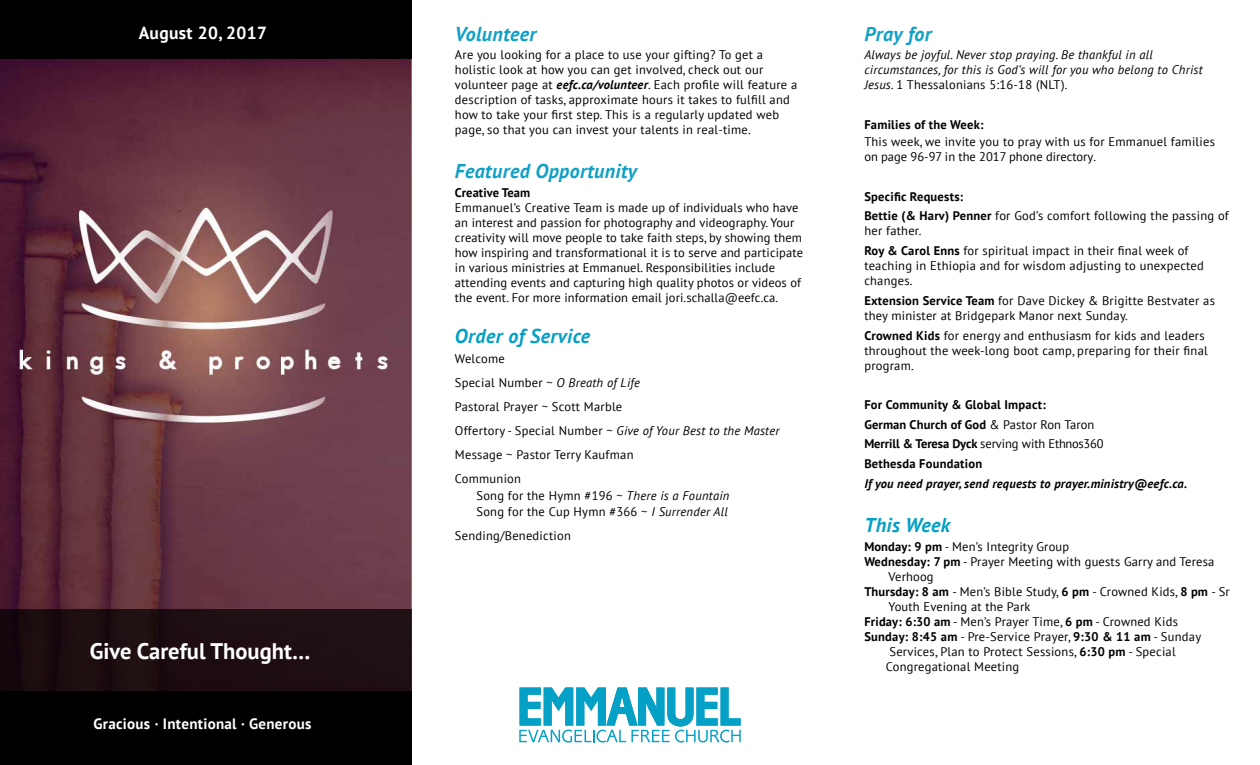
<style>
.page{position:relative;width:1260px;height:765px;background:#fff}
.page>*{position:absolute;margin:0;border:0;box-sizing:border-box;transform-origin:0 0}
.t1{font:700 22.5px "PT Sans";color:#fff}
.t2{font:italic 700 20px "PT Sans";letter-spacing:.02em;color:#10a0c6}
.t3{font:italic 700 20px "PT Sans";letter-spacing:.02em;color:#04a0c5}
.t4{font:700 17.5px "PT Sans";letter-spacing:.02em;color:#fff}
.t5{font:700 15px "PT Sans";letter-spacing:.02em;color:#fff}
.t6{font:12.5px/15px "PT Sans";letter-spacing:.02em;color:#000}
.t7{font:700 12.5px/19.8px "PT Sans";letter-spacing:.02em;color:#000}
.t8{font:italic 12.5px/15px "PT Sans";letter-spacing:.02em;color:#000}
.t9{font:italic 700 12.5px "PT Sans";letter-spacing:.02em;color:#000}
.s1{font-weight:700;font-style:italic}
.s2{font-style:italic}
.s3{font-style:normal}
.s4{font-weight:400}
.s5{font-weight:700}
</style>
<div class="page">
<img style="left:0;top:59px;width:412px;height:550px">
<div style="left:0;top:691px;width:412px;height:74px;background:#000"></div>
<div style="left:0;top:0;width:412px;height:59px;background:#000"></div>
<svg style="left:519px;top:687px;width:222px;height:56px"></svg>
<div style="left:0;top:609px;width:412px;height:82px;background:#1d0e12"></div>
<h3 class="t4" style="left:139px;top:21px;width:130px">August 20, 2017</h3>
<h1 class="t1" style="left:90px;top:636px;width:222px">Give Careful Thought…</h1>
<p class="t5" style="left:93px;top:714px;width:220px">Gracious · Intentional · Generous</p>
<h2 class="t2" style="left:455px;top:21px;width:83px">Volunteer</h2>
<p class="t6" style="left:455px;top:47px;width:344px">Are you looking for a place to use your gifting? To get a holistic look at how you can get involved, check out our volunteer page at <span class="s1">eefc.ca/volunteer</span>. Each profile will feature a description of tasks, approximate hours it takes to fulfill and how to take your first step. This is a regularly updated web page, so that you can invest your talents in real-time.</p>
<h2 class="t2" style="left:455px;top:158px;width:183px">Featured Opportunity</h2>
<p class="t7" style="left:455px;top:182px;width:77px">Creative Team</p>
<p class="t6" style="left:455px;top:200px;width:350px">Emmanuel’s Creative Team is made up of individuals who have an interest and passion for photography and videography. Your creativity will move people to take faith steps, by showing them how inspiring and transformational it is to serve and participate in various ministries at Emmanuel. Responsibilities include attending events and capturing high quality photos or videos of the event. For more information email jori.schalla@eefc.ca.</p>
<h2 class="t3" style="left:455px;top:322px;width:137px">Order of Service</h2>
<p class="t6" style="left:455px;top:346px;width:326px;line-height:24.1px">Welcome<br>Special Number ~ <span class="s2">O Breath of Life<br></span>Pastoral Prayer ~ Scott Marble<br>Offertory - Special Number ~ <span class="s2">Give of Your Best to the Master<br></span>Message ~ Pastor Terry Kaufman<br>Communion</p>
<p class="t6" style="left:476px;top:487px;width:254px;line-height:16.2px">Song for the Hymn #196 ~ <span class="s2">There is a Fountain<br></span>Song for the Cup Hymn #366 ~ <span class="s2">I Surrender All</span></p>
<p class="t6" style="left:455px;top:528px;width:118px">Sending/Benediction</p>
<h2 class="t2" style="left:864px;top:21px;width:69px">Pray for</h2>
<p class="t8" style="left:864px;top:47px;width:340px">Always be joyful. Never stop praying. Be thankful in all circumstances, for this is God’s will for you who belong to Christ<br>Jesus. <span class="s3">1 Thessalonians 5:16-18 (NLT).</span></p>
<p class="t7" style="left:864px;top:114px;width:121px">Families of the Week:</p>
<p class="t6" style="left:864px;top:134px;width:352px">This week, we invite you to pray with us for Emmanuel families on page 96-97 in the 2017 phone directory.</p>
<p class="t7" style="left:864px;top:186px;width:366px">Specific Requests:<br>Bettie (&amp; Harv) Penner <span class="s4">for God’s comfort following the passing of</span></p>
<p class="t6" style="left:864px;top:221px;width:326px;line-height:19.8px">her father.<br><span class="s5">Roy &amp; Carol Enns</span> for spiritual impact in their final week of</p>
<p class="t6" style="left:864px;top:258px;width:341px">teaching in Ethiopia and for wisdom adjusting to unexpected changes.</p>
<p class="t6" style="left:864px;top:293px;width:352px"><span class="s5">Extension Service Team</span> for Dave Dickey &amp; Brigitte Bestvater as they minister at Bridgepark Manor next Sunday.</p>
<p class="t6" style="left:864px;top:327px;width:345px"><span class="s5">Crowned Kids</span> for energy and enthusiasm for kids and leaders throughout the week-long boot camp, preparing for their final program.</p>
<p class="t7" style="left:864px;top:394px;width:241px">For Community &amp; Global Impact:<br>German Church of God <span class="s4">&amp; Pastor Ron Taron </span>Merrill &amp; Teresa Dyck <span class="s4">serving with Ethnos360<br></span>Bethesda Foundation</p>
<p class="t9" style="left:864px;top:475px;width:324px">If you need prayer, send requests to prayer.ministry@eefc.ca.</p>
<h2 class="t3" style="left:864px;top:512px;width:87px">This Week</h2>
<p class="t6" style="left:864px;top:539px;width:206px"><span class="s5">Monday: 9 pm</span> - Men’s Integrity Group</p>
<p class="t6" style="left:864px;top:554px;width:351px"><span class="s5">Wednesday: 7 pm</span> - Prayer Meeting with guests Garry and Teresa</p>
<p class="t6" style="left:889px;top:569px;width:47px">Verhoog</p>
<p class="t6" style="left:864px;top:584px;width:367px"><span class="s5">Thursday: 8 am</span> - Men’s Bible Study, <span class="s5">6 pm</span> - Crowned Kids, <span class="s5">8 pm</span> - Sr</p>
<p class="t6" style="left:889px;top:599px;width:143px">Youth Evening at the Park</p>
<p class="t6" style="left:864px;top:614px;width:315px"><span class="s5">Friday: 6:30 am</span> - Men’s Prayer Time, <span class="s5">6 pm</span> - Crowned Kids</p>
<p class="t6" style="left:864px;top:629px;width:338px"><span class="s5">Sunday: 8:45 am</span> - Pre-Service Prayer, <span class="s5">9:30 &amp; 11 am</span> - Sunday</p>
<p class="t6" style="left:889px;top:644px;width:288px">Services, Plan to Protect Sessions, <span class="s5">6:30 pm</span> - Special</p>
<p class="t6" style="left:886px;top:659px;width:135px">Congregational Meeting</p>
</div>
